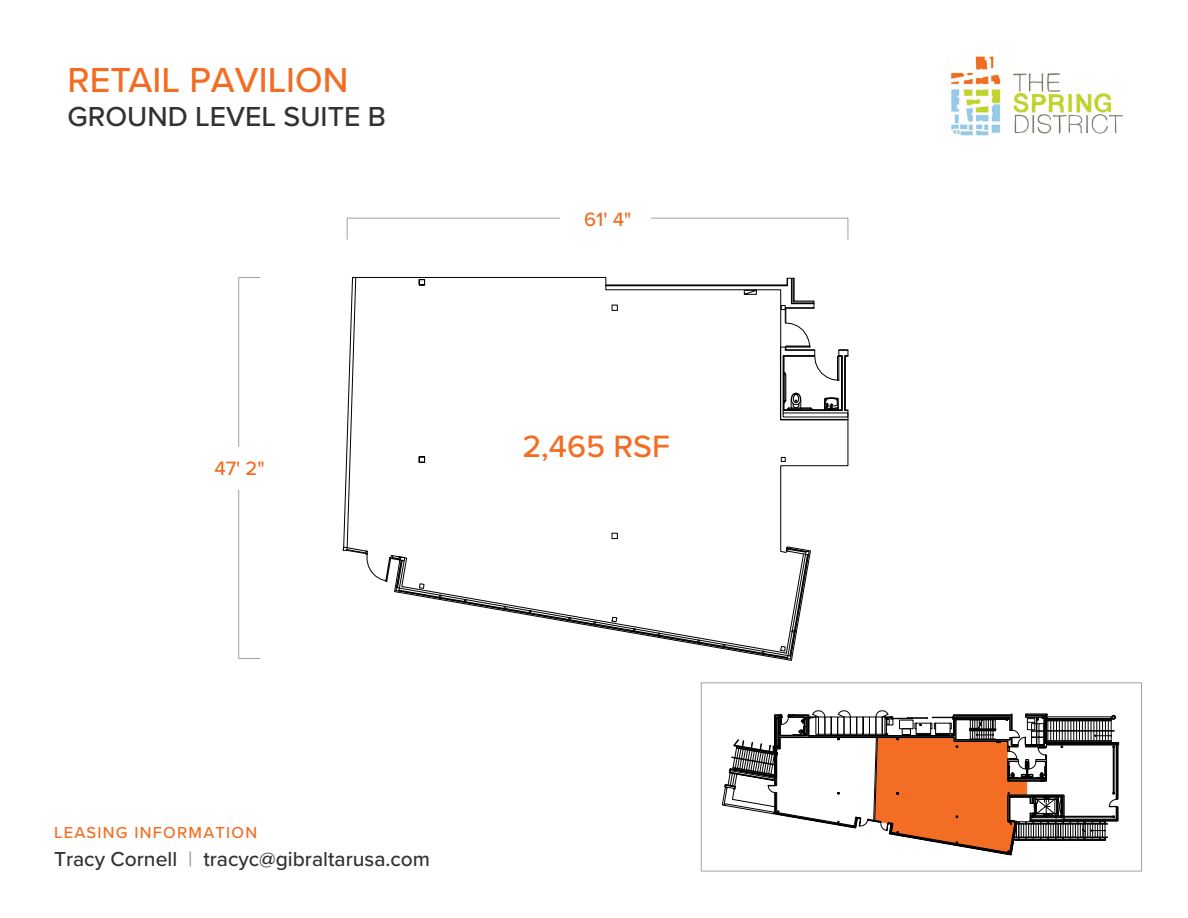
<style>
.page{position:relative;width:1188px;height:918px;background:#fff}
.page>*{position:absolute;margin:0;border:0;box-sizing:border-box;transform-origin:0 0}
.t1{font:500 36px "Proxima Nova";color:#f26d22}
.t2{font:500 31.95px "Proxima Nova";color:#f36d25}
.t3{font:500 28.5px "Proxima Nova";color:#313331}
.t4{font:500 21px "Proxima Nova";color:#313331}
.t5{font:500 20.1px "Proxima Nova";color:#f36d25}
.t6{font:500 16.5px "Proxima Nova";letter-spacing:.075em;color:#f26d22}
.s1{color:#a1a1a1}
</style>
<div class="page">
<img style="left:950px;top:56px;width:173px;height:80px">
<svg style="left:343px;top:277px;width:505px;height:383px"></svg>
<svg style="left:722px;top:711px;width:397px;height:144px"></svg>
<div style="left:701px;top:682px;width:441px;height:189px;border:1px solid #a1a1a1"></div>
<div style="left:238px;top:277px;width:22px;height:382px;border:1px solid #a1a1a1"></div>
<div style="left:347px;top:218px;width:501px;height:22px;border:1px solid #a1a1a1"></div>
<div style="left:206px;top:447px;width:72px;height:42px;background:#fff"></div>
<div style="left:561px;top:203px;width:90px;height:36px;background:#fff"></div>
<h1 class="t1" style="left:68px;top:53px;width:282px">RETAIL PAVILION</h1>
<h3 class="t3" style="left:68px;top:95px;width:320px">GROUND LEVEL SUITE B</h3>
<p class="t5" style="left:214px;top:454px;width:52px">47' 2"</p>
<p class="t5" style="left:584px;top:204px;width:49px">61' 4"</p>
<h2 class="t2" style="left:522px;top:422px;width:149px">2,465 RSF</h2>
<p class="t6" style="left:54px;top:820px;width:205px">LEASING INFORMATION</p>
<p class="t4" style="left:54px;top:843px;width:378px">Tracy Cornell <span class="s1">|</span> tracyc@gibraltarusa.com</p>
</div>
